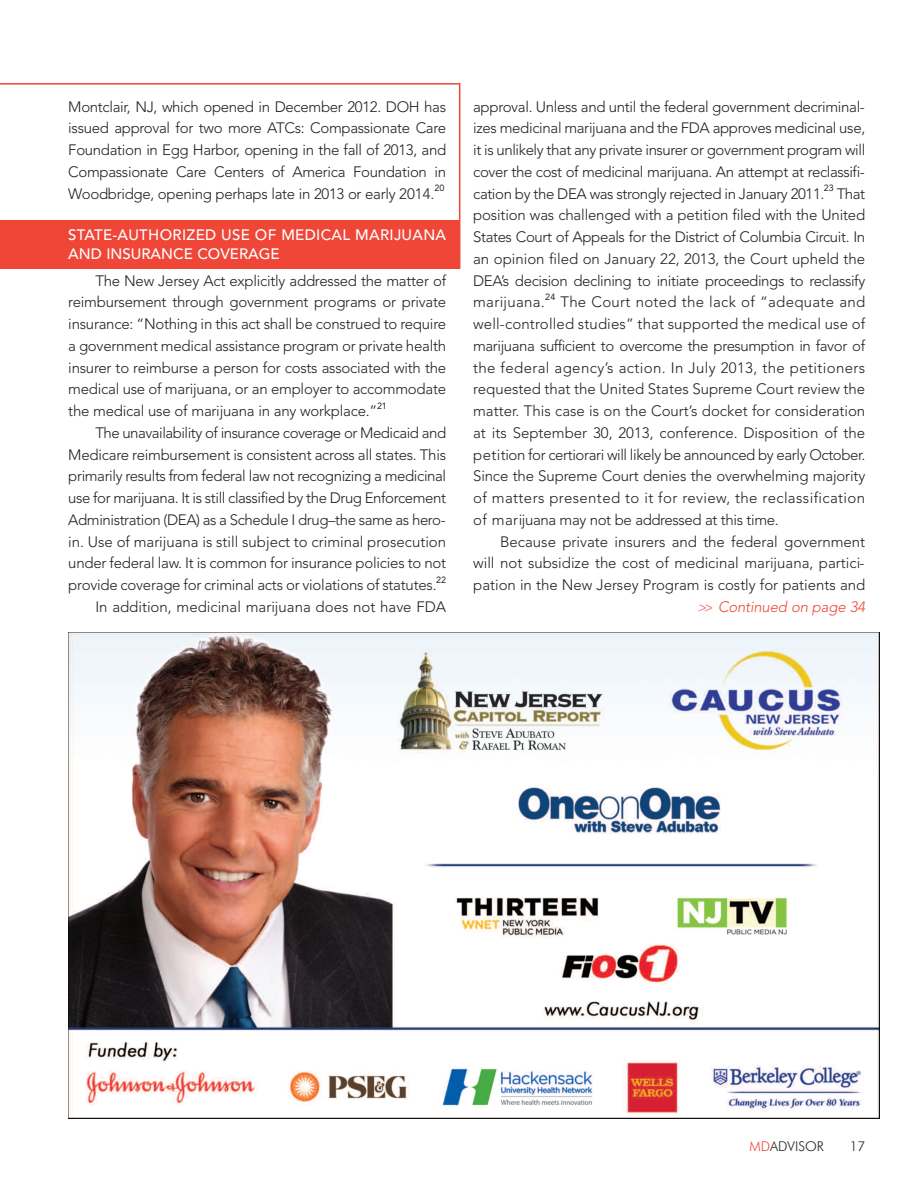
<style>
.page{position:relative;width:920px;height:1192px;background:#fff}
.page>*{position:absolute;margin:0;border:0;box-sizing:border-box;transform-origin:0 0}
.t1{font:300 15px/21.8px "Avenir";letter-spacing:-.015em;color:#231f20;text-align:justify}
.t2{font:500 15px/19.5px "Avenir";letter-spacing:.02em;color:#fff}
.t3{font:300 13.5px "Futura BT";color:#231f20}
.t4{font:9px "Avenir";letter-spacing:-.02em;color:#231f20}
.s1{font-style:italic;font-size:13.5px;color:#ef4637}
.s2{font-style:italic;color:#ef4637}
.s3{color:#ef4637}
</style>
<div class="page">
<img style="left:69px;top:632px;width:810px;height:486px">
<div style="left:0;top:220px;width:459px;height:48px;background:#ef4637"></div>
<hr style="left:459px;top:83px;width:1px;height:185px;background:#ef4637">
<hr style="left:0;top:83px;width:459px;height:2px;background:#ef4637">
<p class="t1" style="left:68px;top:97px;width:379px">Montclair, NJ, which opened in December 2012. DOH has issued approval for two more ATCs: Compassionate Care Foundation in Egg Harbor, opening in the fall of 2013, and Compassionate Care Centers of America Foundation in Woodbridge, opening perhaps late in 2013 or early 2014.</p>
<p class="t4" style="left:434px;top:184px;width:11px">20</p>
<p class="t2" style="left:68px;top:226px;width:379px">STATE-AUTHORIZED USE OF MEDICAL MARIJUANA<br>AND INSURANCE COVERAGE</p>
<p class="t1" style="left:68px;top:271px;width:379px;text-indent:27px">The New Jersey Act explicitly addressed the matter of reimbursement through government programs or private insurance: “Nothing in this act shall be construed to require a government medical assistance program or private health insurer to reimburse a person for costs associated with the medical use of marijuana, or an employer to accommodate the medical use of marijuana in any workplace.”</p>
<p class="t4" style="left:377px;top:402px;width:11px">21</p>
<p class="t1" style="left:68px;top:423px;width:379px;text-indent:27px">The unavailability of insurance coverage or Medicaid and Medicare reimbursement is consistent across all states. This primarily results from federal law not recognizing a medicinal use for marijuana. It is still classified by the Drug Enforcement Administration (DEA) as a Schedule I drug–the same as hero&shy;in. Use of marijuana is still subject to criminal prosecution under federal law. It is common for insurance policies to not provide coverage for criminal acts or violations of statutes.</p>
<p class="t4" style="left:436px;top:576px;width:11px">22</p>
<p class="t1" style="left:95px;top:597px;width:352px">In addition, medicinal marijuana does not have FDA</p>
<p class="t1" style="left:473px;top:97px;width:393px">approval. Unless and until the federal government decriminal&shy;izes medicinal marijuana and the FDA approves medicinal use, it is unlikely that any private insurer or government program will cover the cost of medicinal marijuana. An attempt at reclassifi&shy;cation by the DEA was strongly rejected in January 2011.</p>
<p class="t4" style="left:823px;top:184px;width:11px">23</p>
<p class="t1" style="left:473px;top:184px;width:393px;text-indent:363px">That position was challenged with a petition filed with the United States Court of Appeals for the District of Columbia Circuit. In an opinion filed on January 22, 2013, the Court upheld the DEA’s decision declining to initiate proceedings to reclassify marijuana.</p>
<p class="t4" style="left:545px;top:293px;width:12px">24</p>
<p class="t1" style="left:473px;top:292px;width:393px;text-indent:87px">The Court noted the lack of “adequate and well-controlled studies” that supported the medical use of marijuana sufficient to overcome the presumption in favor of the federal agency’s action. In July 2013, the petitioners requested that the United States Supreme Court review the matter. This case is on the Court’s docket for consideration at its September 30, 2013, conference. Disposition of the petition for certiorari will likely be announced by early October.<br>Since the Supreme Court denies the overwhelming majority of matters presented to it for review, the reclassification of marijuana may not be addressed at this time.</p>
<p class="t1" style="left:473px;top:532px;width:393px;text-align:right">Because private insurers and the federal government<br>will not subsidize the cost of medicinal marijuana, partici&shy;pation in the New Jersey Program is costly for patients and <span class="s1">&gt;&gt;</span> <span class="s2">Continued on page 34</span></p>
<p class="t3" style="left:749px;top:1140px;width:76px"><span class="s3">MD</span>ADVISOR</p>
<p class="t3" style="left:849px;top:1140px;width:17px">17</p>
</div>
